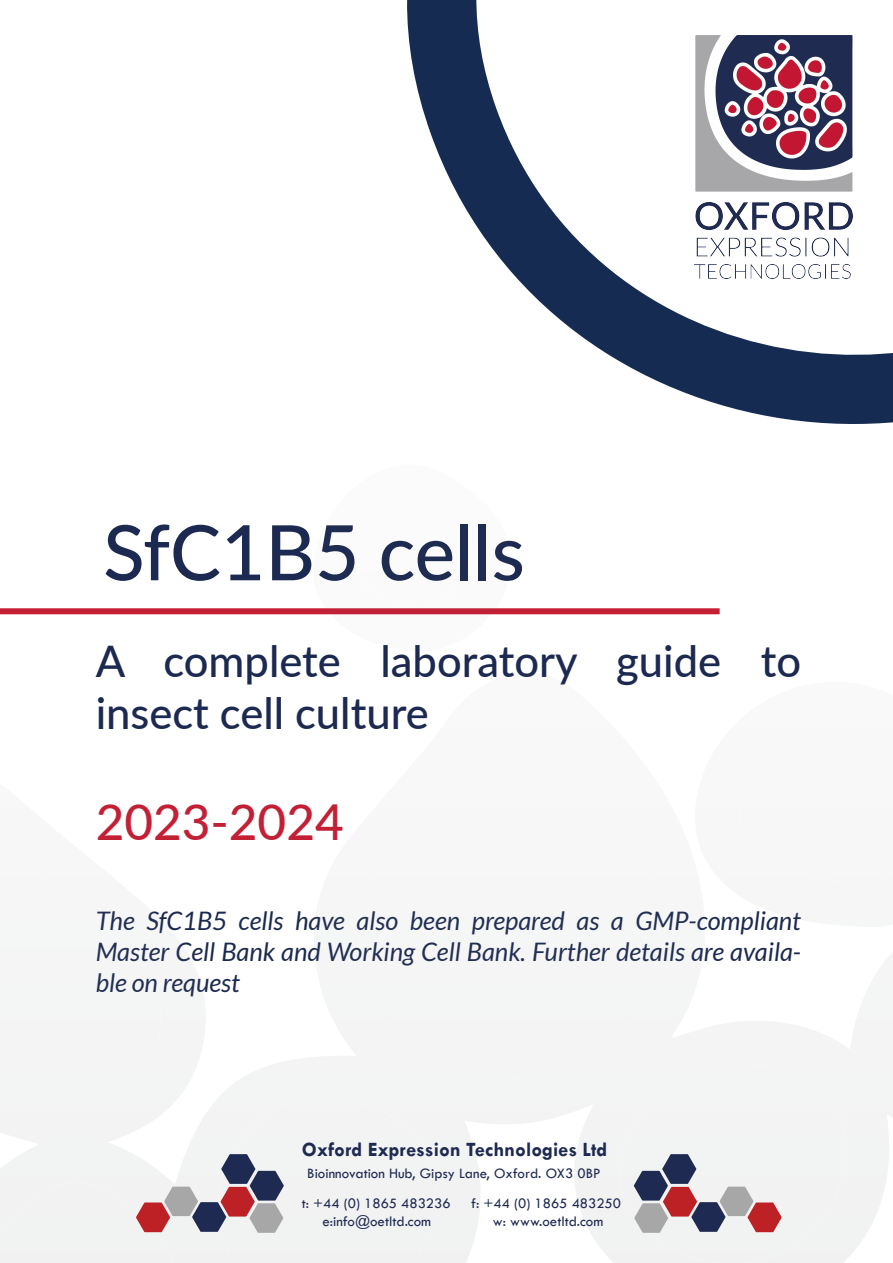
<style>
.page{position:relative;width:893px;height:1263px;background:#fff}
.page>*{position:absolute;margin:0;border:0;box-sizing:border-box;transform-origin:0 0}
.t1{font:500 76.5px "Lato";color:#1c2a51}
.t2{font:500 49.5px "Lato";color:#c31f35}
.t3{font:500 43.5px/52.2px "Lato";color:#1c2a51}
.t4{font:italic 25.5px/30.6px "Lato";color:#1c2a51;text-align:justify}
.t5{font:700 20.55px "Tw Cen";color:#1e2a51}
.t6{font:14.85px/30.6px "Tw Cen";color:#1e2a51}
</style>
<div class="page">
<svg style="left:407px;top:0;width:34px;height:160px;fill:#162b52"></svg>
<svg style="left:441px;top:0;width:452px;height:424px"></svg>
<div style="left:0;top:608px;width:720px;height:6px;background:#c31f35"></div>
<img style="left:694px;top:36px;width:159px;height:243px">
<svg style="left:167px;top:983px;width:726px;height:280px;fill:#f4f5f5"></svg>
<div style="left:347px;top:983px;width:313px;height:109px;background:#f4f4f5"></div>
<div style="left:0;top:983px;width:167px;height:115px;background:#f4f4f5"></div>
<div style="left:613px;top:1065px;width:233px;height:198px;background:#f3f3f4"></div>
<svg style="left:313px;top:608px;width:204px;height:7px"></svg>
<svg style="left:0;top:1098px;width:439px;height:165px"></svg>
<svg style="left:634px;top:1154px;width:148px;height:79px"></svg>
<h1 class="t1" style="left:103px;top:497px;width:423px">SfC1B5 cells</h1>
<h3 class="t3" style="left:96px;top:633px;width:707px">A complete laboratory guide to insect cell culture</h3>
<h2 class="t2" style="left:96px;top:787px;width:250px">2023-2024</h2>
<p class="t4" style="left:96px;top:907px;width:707px">The SfC1B5 cells have also been prepared as a GMP-compliant Master Cell Bank and Working Cell Bank. Further details are availa&shy;ble on request</p>
<p class="t5" style="left:302px;top:1137px;width:307px">Oxford Expression Technologies Ltd</p>
<p class="t6" style="left:302px;top:1158px;width:300px;text-indent:5px">Bioinnovation Hub, Gipsy Lane, Oxford. OX3 0BP t: +44 (0) 1865 483236</p>
<p class="t6" style="left:471px;top:1188px;width:151px">f: +44 (0) 1865 483250</p>
<p class="t6" style="left:322px;top:1206px;width:110px">e:info@oetltd.com</p>
<p class="t6" style="left:493px;top:1206px;width:112px">w: www.oetltd.com</p>
</div>
